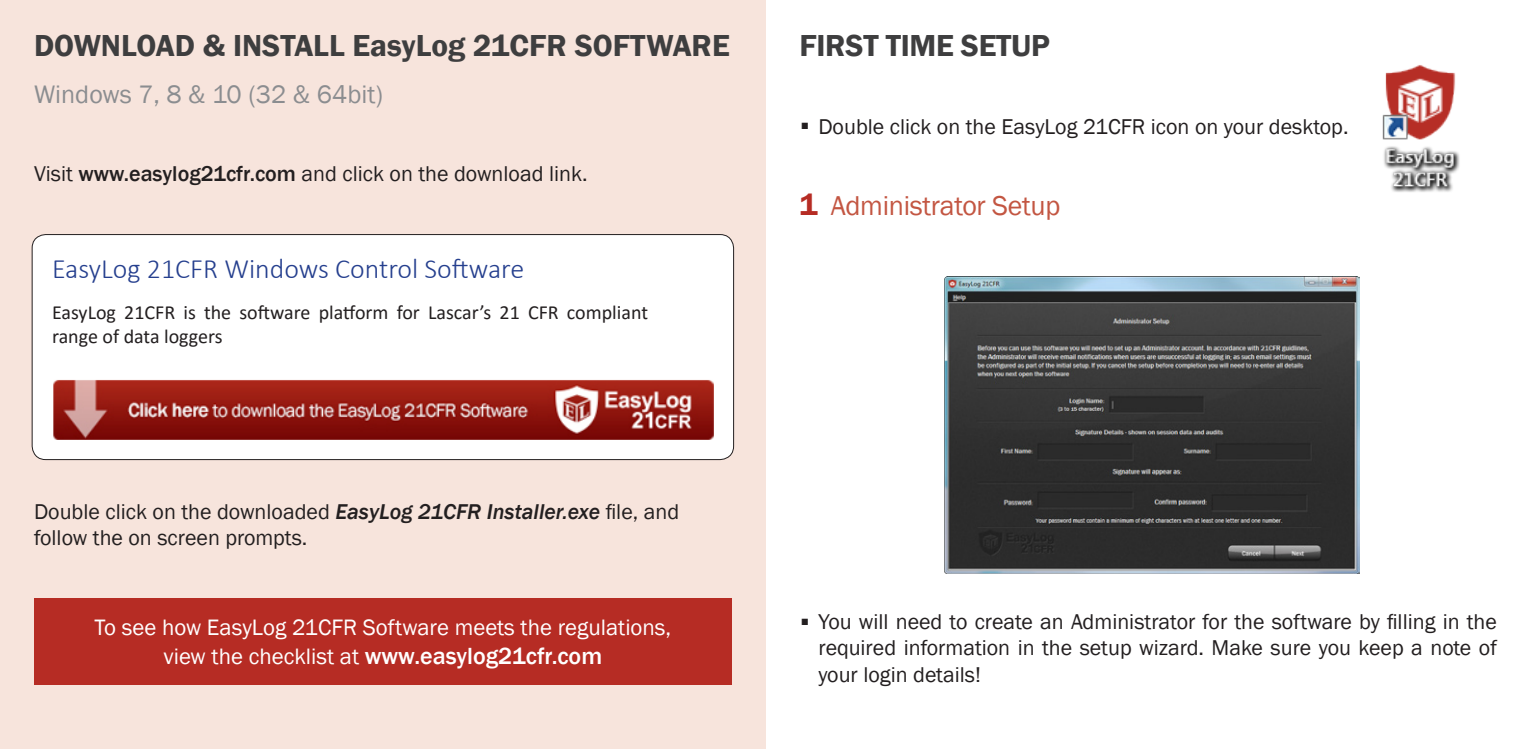
<style>
.page{position:relative;width:1531px;height:749px;background:#fff}
.page>*{position:absolute;margin:0;border:0;box-sizing:border-box;transform-origin:0 0}
.t1{font:600 40px "Franklin Gothic";color:#231f20}
.t2{font:600 31.2px "Franklin Gothic";color:#3e3e3f}
.t3{font:300 28px "Calibri";color:#253f8e}
.t4{font:28px "Franklin Gothic";letter-spacing:-.01em;color:#c35642}
.t5{font:26px "Franklin Gothic";color:#8b8d90}
.t6{font:500 24px "Franklin Gothic";color:#fff}
.t7{font:22.8px "Franklin Gothic";color:#fff}
.t8{font:22px/26.4px "Franklin Gothic";color:#231f20;text-align:justify}
.t9{font:20px/24px "Calibri";color:#231f20}
.s1{font-weight:500}
.s2{font-weight:500;font-style:italic}
.s3{font-weight:400;font-size:22.8px}
.s4{font-weight:600;font-size:31.2px;color:#b62c24}
</style>
<div class="page">
<div style="left:0;top:0;width:765px;height:748px;background:#f7e4dc"></div>
<img style="left:1382px;top:65px;width:78px;height:127px">
<img style="left:945px;top:276px;width:414px;height:297px">
<div style="left:32px;top:234px;width:701px;height:225px;background:#fff;border-radius:14px"></div>
<div style="left:32px;top:234px;width:702px;height:226px;border:1px solid #231f20;border-radius:14px"></div>
<div style="left:34px;top:598px;width:698px;height:86px;background:#b62c24"></div>
<img style="left:53px;top:380px;width:660px;height:59px">
<p class="t2" style="left:34px;top:26px;width:697px">DOWNLOAD &amp; INSTALL EasyLog 21CFR SOFTWARE</p>
<p class="t2" style="left:799px;top:26px;width:252px">FIRST TIME SETUP</p>
<p class="t5" style="left:34px;top:78px;width:350px">Windows 7, 8 &amp; 10 (32 &amp; 64bit)</p>
<p class="t8" style="left:34px;top:161px;width:555px">Visit <span class="s1">www.easylog21cfr.com</span> and click on the download link.</p>
<p class="t3" style="left:52px;top:251px;width:474px">EasyLog 21CFR Windows Control Software</p>
<p class="t9" style="left:52px;top:300px;width:597px">EasyLog 21CFR is the software platform for Lascar’s 21 CFR compliant range of data loggers</p>
<p class="t8" style="left:34px;top:498px;width:647px">Double click on the downloaded <span class="s2">EasyLog 21CFR Installer.exe</span> file, and follow the on screen prompts.</p>
<p class="t7" style="left:94px;top:613px;width:578px">To see how EasyLog 21CFR Software meets the regulations,</p>
<p class="t6" style="left:164px;top:641px;width:440px"><span class="s3">view the checklist at</span> www.easylog21cfr.com</p>
<p class="t1" style="left:800px;top:91px;width:12px">.</p>
<p class="t8" style="left:818px;top:114px;width:532px">Double click on the EasyLog 21CFR icon on your desktop.</p>
<p class="t4" style="left:799px;top:189px;width:262px"><span class="s4">1</span> Administrator Setup</p>
<p class="t1" style="left:800px;top:587px;width:12px">.</p>
<p class="t8" style="left:818px;top:608px;width:680px">You will need to create an Administrator for the software by filling in the required information in the setup wizard. Make sure you keep a note of your login details!</p>
</div>
